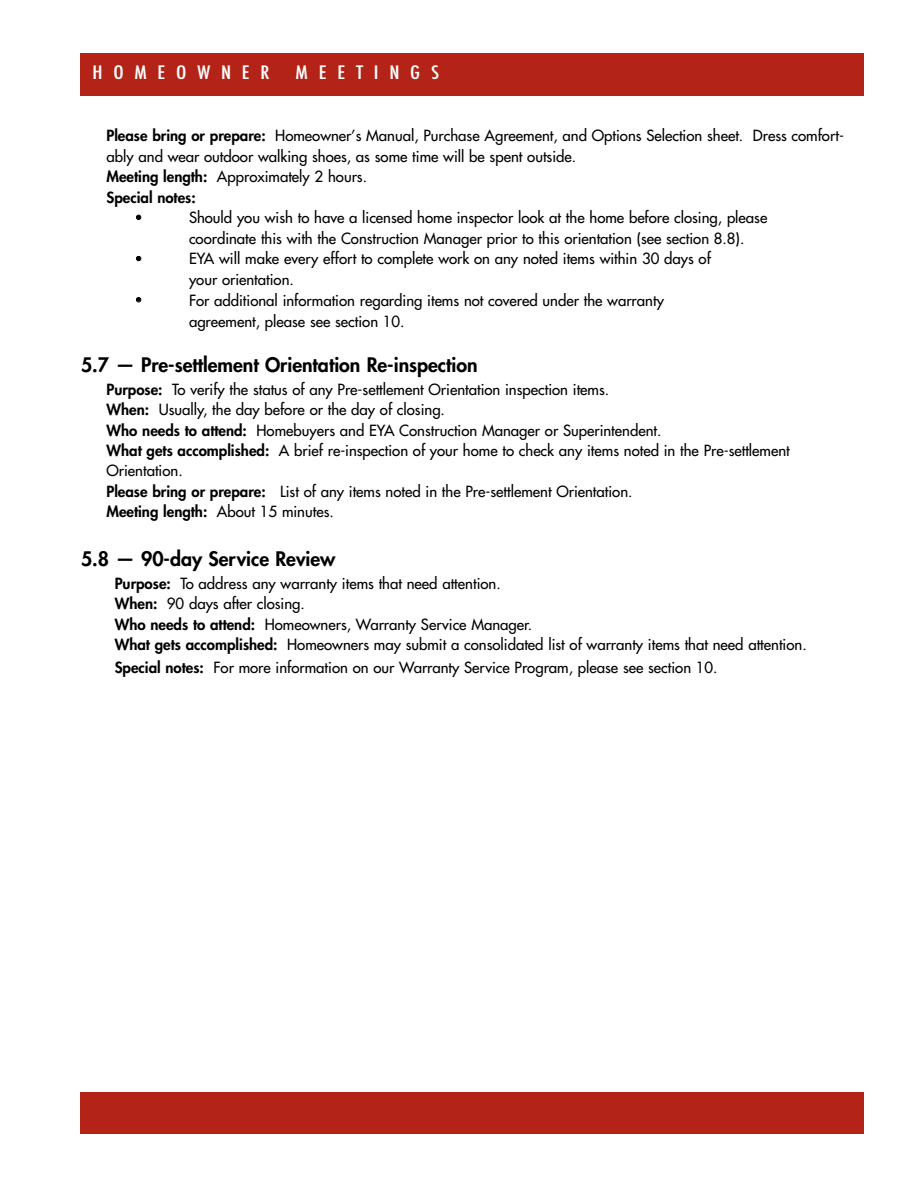
<style>
.page{position:relative;width:918px;height:1188px;background:#fff}
.page>*{position:absolute;margin:0;border:0;box-sizing:border-box;transform-origin:0 0}
.t1{font:800 19.5px "Futura";color:#000}
.t2{font:500 condensed 18px "Futura";color:#fff;scale:1.2 1}
.t3{font:15px/20.4px "Futura";color:#000}
.t4{font:15px "Symbol";color:#000}
.s1{font-weight:800}
</style>
<div class="page">
<div style="left:80px;top:1092px;width:784px;height:41px;background:#b32317"></div>
<div style="left:80px;top:53px;width:784px;height:42px;background:#b32317"></div>
<svg style="left:136px;top:215px;width:5px;height:5px"></svg>
<svg style="left:136px;top:256px;width:5px;height:5px"></svg>
<svg style="left:136px;top:297px;width:5px;height:5px"></svg>
<p class="t2" style="left:93px;top:61px;width:149px">HOMEOWNER</p>
<p class="t2" style="left:296px;top:61px;width:121px">MEETINGS</p>
<p class="t3" style="left:106px;top:126px;width:739px"><span class="s1">Please bring or prepare:</span> Homeowner’s Manual, Purchase Agreement, and Options Selection sheet. Dress comfort&shy;ably and wear outdoor walking shoes, as some time will be spent outside.<br><span class="s1">Meeting length:</span> Approximately 2 hours.<br><span class="s1">Special notes:</span></p>
<p class="t4" style="left:135px;top:210px;width:8px">•</p>
<p class="t3" style="left:189px;top:207px;width:580px;line-height:20.9px">Should you wish to have a licensed home inspector look at the home before closing, please coordinate this with the Construction Manager prior to this orientation (see section 8.8).</p>
<p class="t4" style="left:135px;top:252px;width:8px">•</p>
<p class="t3" style="left:189px;top:249px;width:523px;line-height:20.9px">EYA will make every effort to complete work on any noted items within 30 days of your orientation.</p>
<p class="t4" style="left:135px;top:293px;width:8px">•</p>
<p class="t3" style="left:189px;top:290px;width:476px;line-height:20.9px">For additional information regarding items not covered under the warranty agreement, please see section 10.</p>
<h1 class="t1" style="left:81px;top:352px;width:398px">5.7 — Pre-settlement Orientation Re-inspection</h1>
<p class="t3" style="left:106px;top:379px;width:685px"><span class="s1">Purpose:</span> To verify the status of any Pre-settlement Orientation inspection items.<br><span class="s1">When:</span> Usually, the day before or the day of closing.<br><span class="s1">Who needs to attend:</span> Homebuyers and EYA Construction Manager or Superintendent.<br><span class="s1">What gets accomplished:</span> A brief re-inspection of your home to check any items noted in the Pre-settlement Orientation.<br><span class="s1">Please bring or prepare:</span> List of any items noted in the Pre-settlement Orientation.<br><span class="s1">Meeting length:</span> About 15 minutes.</p>
<h1 class="t1" style="left:81px;top:547px;width:256px">5.8 — 90-day Service Review</h1>
<p class="t3" style="left:115px;top:573px;width:693px"><span class="s1">Purpose:</span> To address any warranty items that need attention.<br><span class="s1">When:</span> 90 days after closing.<br><span class="s1">Who needs to attend:</span> Homeowners, Warranty Service Manager.<br><span class="s1">What gets accomplished:</span> Homeowners may submit a consolidated list of warranty items that need attention.</p>
<p class="t3" style="left:115px;top:658px;width:604px"><span class="s1">Special notes:</span> For more information on our Warranty Service Program, please see section 10.</p>
</div>
